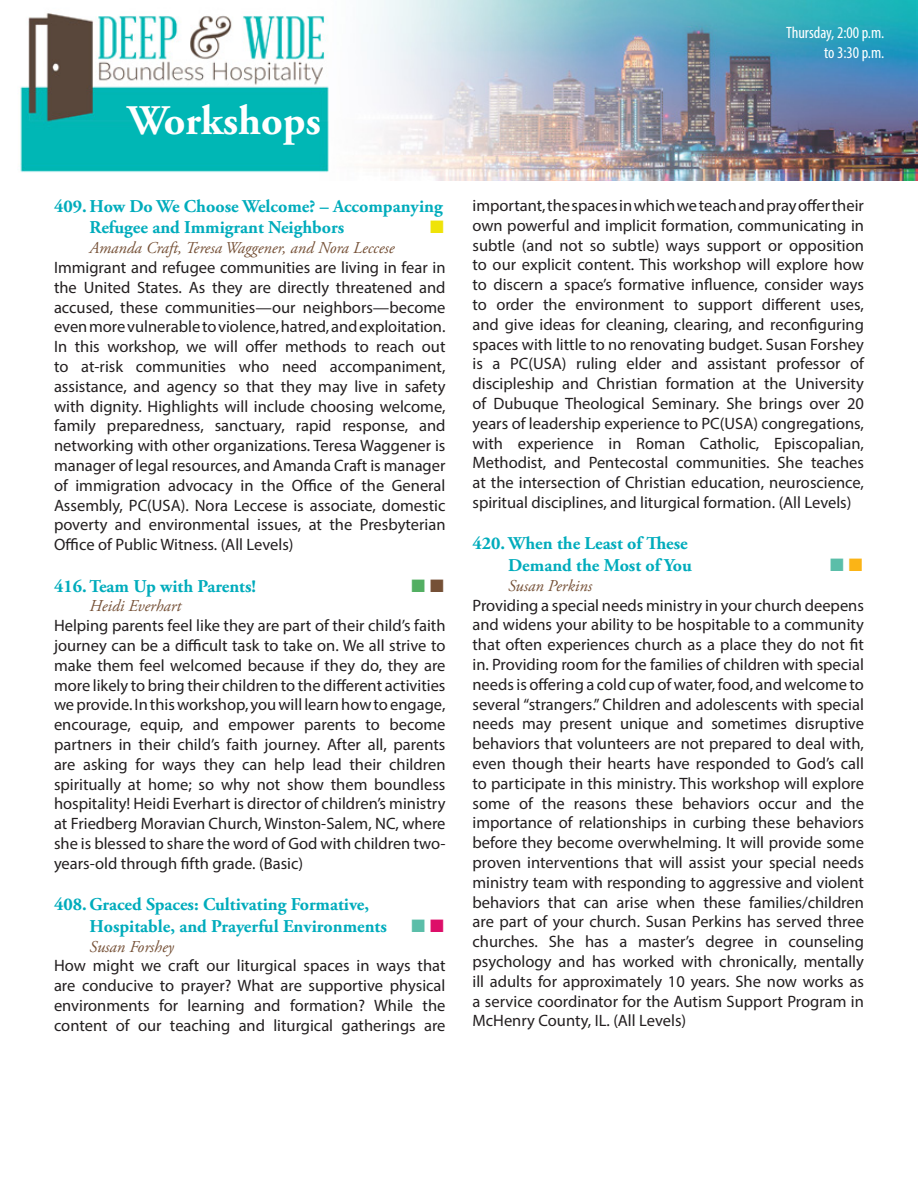
<style>
.page{position:relative;width:918px;height:1188px;background:#fff}
.page>*{position:absolute;margin:0;border:0;box-sizing:border-box;transform-origin:0 0}
.t1{font:700 42px "Adobe Garamond Pro";color:#fff}
.Workshop_Title{font:700 18px/21.6px "Adobe Garamond Pro";color:#00acbc}
.Workshop_Title-2{font:18px "Zapf Dingbats ITC";color:#efe309}
.t2{font:16.5px/19.8px "Myriad Pro";color:#231f20;text-align:justify}
.WorkshopLeader{font:italic 16.5px "Adobe Garamond Pro";color:#755036}
.t3{font:condensed 16.5px/19.8px "Myriad Pro";color:#fff;text-align:right}
</style>
<div class="page">
<img style="left:20px;top:0;width:898px;height:181px">
<h1 class="t1" style="left:128px;top:96px;width:194px">Workshops</h1>
<p class="Workshop_Title" style="left:90px;top:196px;width:355px;text-indent:-36px">409. How Do We Choose Welcome? – Accompanying<br>Refugee and Immigrant Neighbors</p>
<p class="Workshop_Title-2" style="left:430px;top:219px;width:15px">■</p>
<p class="WorkshopLeader" style="left:90px;top:238px;width:306px">Amanda Craft, Teresa Waggener, and Nora Leccese</p>
<p class="t2" style="left:54px;top:257px;width:393px">Immigrant and refugee communities are living in fear in the United States. As they are directly threatened and accused, these communities—our neighbors—become even more vulnerable to violence, hatred, and exploitation.<br>In this workshop, we will offer methods to reach out to at-risk communities who need accompaniment, assistance, and agency so that they may live in safety with dignity. Highlights will include choosing welcome, family preparedness, sanctuary, rapid response, and networking with other organizations. Teresa Waggener is manager of legal resources, and Amanda Craft is manager of immigration advocacy in the Office of the General Assembly, PC(USA). Nora Leccese is associate, domestic poverty and environmental issues, at the Presbyterian Office of Public Witness. (All Levels)</p>
<p class="Workshop_Title" style="left:54px;top:575px;width:204px">416. Team Up with Parents!</p>
<p class="WorkshopLeader" style="left:90px;top:596px;width:93px">Heidi Everhart</p>
<p class="t2" style="left:54px;top:615px;width:393px">Helping parents feel like they are part of their child’s faith journey can be a difficult task to take on. We all strive to make them feel welcomed because if they do, they are more likely to bring their children to the different activities we provide. In this workshop, you will learn how to engage, encourage, equip, and empower parents to become partners in their child’s faith journey. After all, parents are asking for ways they can help lead their children spiritually at home; so why not show them boundless hospitality! Heidi Everhart is director of children’s ministry at Friedberg Moravian Church, Winston-Salem, NC, where she is blessed to share the word of God with children two&shy;years-old through fifth grade. (Basic)</p>
<p class="Workshop_Title" style="left:90px;top:894px;width:299px;text-indent:-36px">408. Graced Spaces: Cultivating Formative,<br>Hospitable, and Prayerful Environments</p>
<p class="WorkshopLeader" style="left:90px;top:936px;width:86px">Susan Forshey</p>
<p class="t2" style="left:54px;top:956px;width:393px">How might we craft our liturgical spaces in ways that are conducive to prayer? What are supportive physical environments for learning and formation? While the content of our teaching and liturgical gatherings are</p>
<p class="t3" style="left:786px;top:23px;width:100px">Thursday, 2:00 p.m. to 3:30 p.m.</p>
<p class="t2" style="left:472px;top:195px;width:393px">important, the spaces in which we teach and pray offer their own powerful and implicit formation, communicating in subtle (and not so subtle) ways support or opposition to our explicit content. This workshop will explore how to discern a space’s formative influence, consider ways to order the environment to support different uses, and give ideas for cleaning, clearing, and reconfiguring spaces with little to no renovating budget. Susan Forshey is a PC(USA) ruling elder and assistant professor of discipleship and Christian formation at the University of Dubuque Theological Seminary. She brings over 20 years of leadership experience to PC(USA) congregations, with experience in Roman Catholic, Episcopalian, Methodist, and Pentecostal communities. She teaches at the intersection of Christian education, neuroscience, spiritual disciplines, and liturgical formation. (All Levels)</p>
<p class="Workshop_Title" style="left:472px;top:533px;width:221px;text-align:right">420. When the Least of These<br>Demand the Most of You</p>
<p class="WorkshopLeader" style="left:508px;top:576px;width:85px">Susan Perkins</p>
<p class="t2" style="left:472px;top:595px;width:393px">Providing a special needs ministry in your church deepens and widens your ability to be hospitable to a community that often experiences church as a place they do not fit in. Providing room for the families of children with special needs is offering a cold cup of water, food, and welcome to several “strangers.” Children and adolescents with special needs may present unique and sometimes disruptive behaviors that volunteers are not prepared to deal with, even though their hearts have responded to God’s call to participate in this ministry. This workshop will explore some of the reasons these behaviors occur and the importance of relationships in curbing these behaviors before they become overwhelming. It will provide some proven interventions that will assist your special needs ministry team with responding to aggressive and violent behaviors that can arise when these families/children are part of your church. Susan Perkins has served three churches. She has a master’s degree in counseling psychology and has worked with chronically, mentally ill adults for approximately 10 years. She now works as a service coordinator for the Autism Support Program in McHenry County, IL. (All Levels)</p>
</div>
